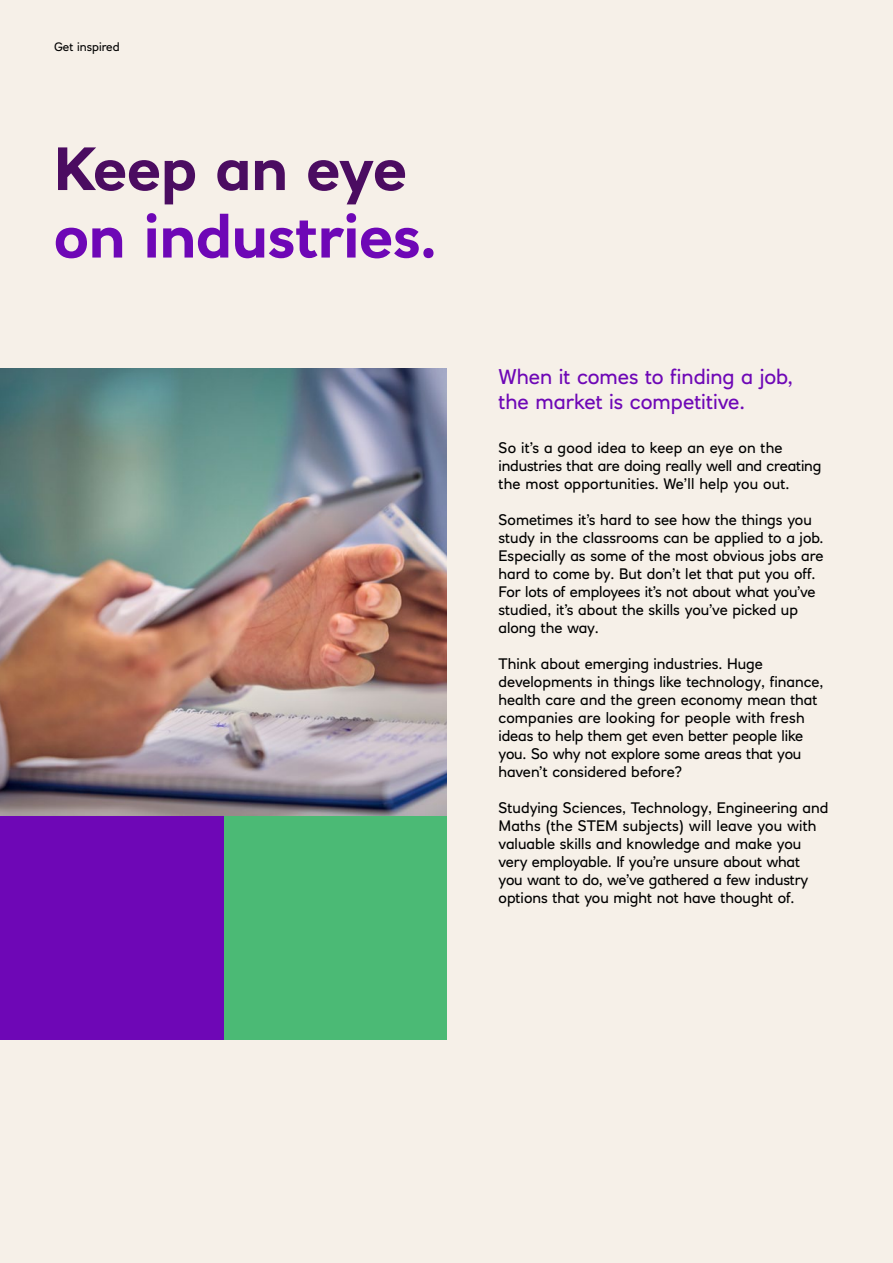
<style>
.page{position:relative;width:893px;height:1263px;background:#f6f0e8}
.page>*{position:absolute;margin:0;border:0;box-sizing:border-box;transform-origin:0 0}
.t1{font:700 60px "RN House Sans";color:#6e07b6}
.t2{font:700 60px "RN House Sans";letter-spacing:-.005em;color:#4b0c61}
.t3{font:21px/25.2px "RN House Sans";color:#6e07b6}
.t4{font:15px/18px "RN House Sans";color:#000}
.t5{font:12px "RN House Sans";color:#000}
</style>
<div class="page">
<div style="left:224px;top:815px;width:222px;height:224px;background:#4bba75"></div>
<div style="left:0;top:815px;width:224px;height:224px;background:#6e07b6"></div>
<img style="left:0;top:369px;width:446px;height:446px">
<p class="t5" style="left:54px;top:40px;width:67px">Get inspired</p>
<h1 class="t2" style="left:54px;top:132px;width:355px">Keep an eye</h1>
<h1 class="t1" style="left:54px;top:199px;width:385px">on industries.</h1>
<h2 class="t3" style="left:499px;top:364px;width:296px">When it comes to finding a job, the market is competitive.</h2>
<p class="t4" style="left:499px;top:438px;width:324px">So it’s a good idea to keep an eye on the industries that are doing really well and creating the most opportunities. We’ll help you out.</p>
<p class="t4" style="left:499px;top:510px;width:327px">Sometimes it’s hard to see how the things you study in the classrooms can be applied to a job.<br>Especially as some of the most obvious jobs are hard to come by. But don’t let that put you off.<br>For lots of employees it’s not about what you’ve studied, it’s about the skills you’ve picked up along the way.</p>
<p class="t4" style="left:499px;top:654px;width:326px">Think about emerging industries. Huge developments in things like technology, finance, health care and the green economy mean that companies are looking for people with fresh ideas to help them get even better people like you. So why not explore some areas that you haven’t considered before?</p>
<p class="t4" style="left:499px;top:798px;width:331px">Studying Sciences, Technology, Engineering and Maths (the STEM subjects) will leave you with valuable skills and knowledge and make you very employable. If you’re unsure about what<br>you want to do, we’ve gathered a few industry options that you might not have thought of.</p>
</div>
